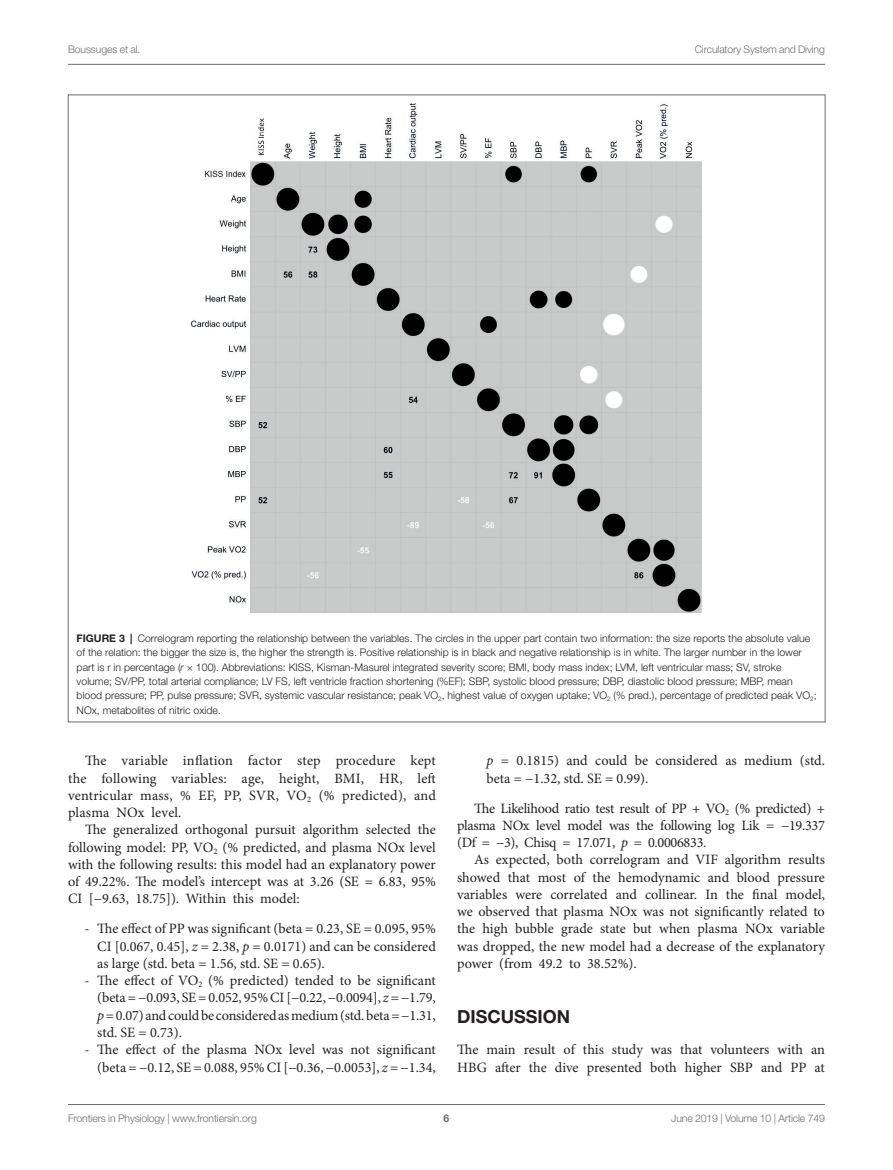
<style>
.page{position:relative;width:893px;height:1170px;background:#fff}
.page>*{position:absolute;margin:0;border:0;box-sizing:border-box;transform-origin:0 0}
.HEAD_1{font:700 18px "Helvetica Neue LT Std";color:#231f20}
.TEXT{font:14.25px/17.2px "Minion Pro";color:#231f20;text-align:justify}
.BL_MID{font:14.25px/17.2px "Minion Pro";letter-spacing:-.01em;color:#231f20;text-align:justify}
.BL_BLW{font:14.25px/17.2px "Minion Pro";color:#231f20;text-align:right}
.BL_ABW{font:14.25px/17.2px "Minion Pro";color:#231f20;text-align:justify}
.TEXT_FLUSH{font:14.25px/17.2px "Minion Pro";letter-spacing:-.005em;color:#231f20}
.FIG_LEG{font:300 10.5px/14.2px "Helvetica Neue LT Std";color:#231f20}
.t1{font:300 10.5px "Helvetica Neue LT Std";letter-spacing:-.015em;color:#6c6d70}
.t2{font:700 10.5px "Helvetica Neue LT Std";color:#6c6d70}
.s1{font-weight:700}
.s2{font-style:italic}
</style>
<div class="page">
<hr style="left:68px;top:64px;width:757px;height:1px;background:#6c6d70">
<hr style="left:68px;top:1104px;width:757px;height:1px;background:#6c6d70">
<img style="left:192px;top:103px;width:510px;height:510px">
<p class="t1" style="left:68px;top:42px;width:74px">Boussuges et al.</p>
<p class="t1" style="left:695px;top:42px;width:132px">Circulatory System and Diving</p>
<p class="FIG_LEG" style="left:77px;top:631px;width:741px"><span class="s1">FIGURE 3 |</span> Correlogram reporting the relationship between the variables. The circles in the upper part contain two information: the size reports the absolute value of the relation: the bigger the size is, the higher the strength is. Positive relationship is in black and negative relationship is in white. The larger number in the lower part is r in percentage (<span class="s2">r</span> × 100). Abbreviations: KISS, Kisman-Masurel integrated severity score; BMI, body mass index; LVM, left ventricular mass; SV, stroke volume; SV/PP, total arterial compliance; LV FS, left ventricle fraction shortening (%EF); SBP, systolic blood pressure; DBP, diastolic blood pressure; MBP, mean blood pressure; PP, pulse pressure; SVR, systemic vascular resistance; peak VO<sub>2</sub>, highest value of oxygen uptake; VO<sub>2</sub> (% pred.), percentage of predicted peak VO<sub>2</sub>; NOx, metabolites of nitric oxide.</p>
<p class="TEXT" style="left:68px;top:752px;width:369px;text-indent:17px">The variable inflation factor step procedure kept the following variables: age, height, BMI, HR, left ventricular mass, % EF, PP, SVR, VO<sub>2</sub> (% predicted), and plasma NOx level.</p>
<p class="TEXT" style="left:68px;top:821px;width:369px;text-indent:17px">The generalized orthogonal pursuit algorithm selected the following model: PP, VO<sub>2</sub> (% predicted, and plasma NOx level with the following results: this model had an explanatory power of 49.22%. The model’s intercept was at 3.26 (SE = 6.83, 95% CI [−9.63, 18.75]). Within this model:</p>
<p class="BL_ABW" style="left:97px;top:920px;width:340px;text-indent:-13px">- The effect of PP was significant (beta = 0.23, SE = 0.095, 95% CI [0.067, 0.45], <span class="s2">z</span> = 2.38, <span class="s2">p</span> = 0.0171) and can be considered as large (std. beta = 1.56, std. SE = 0.65).</p>
<p class="BL_MID" style="left:97px;top:972px;width:340px;text-indent:-13px">- The effect of VO<sub>2</sub> (% predicted) tended to be significant (beta = −0.093, SE = 0.052, 95% CI [−0.22, −0.0094], <span class="s2">z</span> = −1.79, <span class="s2">p</span> = 0.07) and could be considered as medium (std. beta = −1.31, std. SE = 0.73).</p>
<p class="BL_BLW" style="left:85px;top:1041px;width:353px">- The effect of the plasma NOx level was not significant (beta = −0.12, SE = 0.088, 95% CI [−0.36, −0.0053], <span class="s2">z</span> = −1.34,</p>
<p class="BL_BLW" style="left:486px;top:752px;width:340px;text-align:left"><span class="s2">p</span> = 0.1815) and could be considered as medium (std. beta = −1.32, std. SE = 0.99).</p>
<p class="TEXT" style="left:457px;top:799px;width:369px;text-indent:17px">The Likelihood ratio test result of PP + VO<sub>2</sub> (% predicted) + plasma NOx level model was the following log Lik = −19.337 (Df = −3), Chisq = 17.071, <span class="s2">p</span> = 0.0006833.</p>
<p class="TEXT" style="left:457px;top:851px;width:369px;text-indent:17px">As expected, both correlogram and VIF algorithm results showed that most of the hemodynamic and blood pressure variables were correlated and collinear. In the final model, we observed that plasma NOx was not significantly related to the high bubble grade state but when plasma NOx variable was dropped, the new model had a decrease of the explanatory power (from 49.2 to 38.52%).</p>
<p class="HEAD_1" style="left:457px;top:1005px;width:115px">DISCUSSION</p>
<p class="TEXT_FLUSH" style="left:457px;top:1041px;width:369px">The main result of this study was that volunteers with an<br>HBG after the dive presented both higher SBP and PP at</p>
<p class="t1" style="left:68px;top:1111px;width:190px">Frontiers in Physiology | www.frontiersin.org</p>
<p class="t2" style="left:444px;top:1111px;width:7px">6</p>
<p class="t1" style="left:671px;top:1111px;width:155px">June 2019 | Volume 10 | Article 749</p>
</div>
